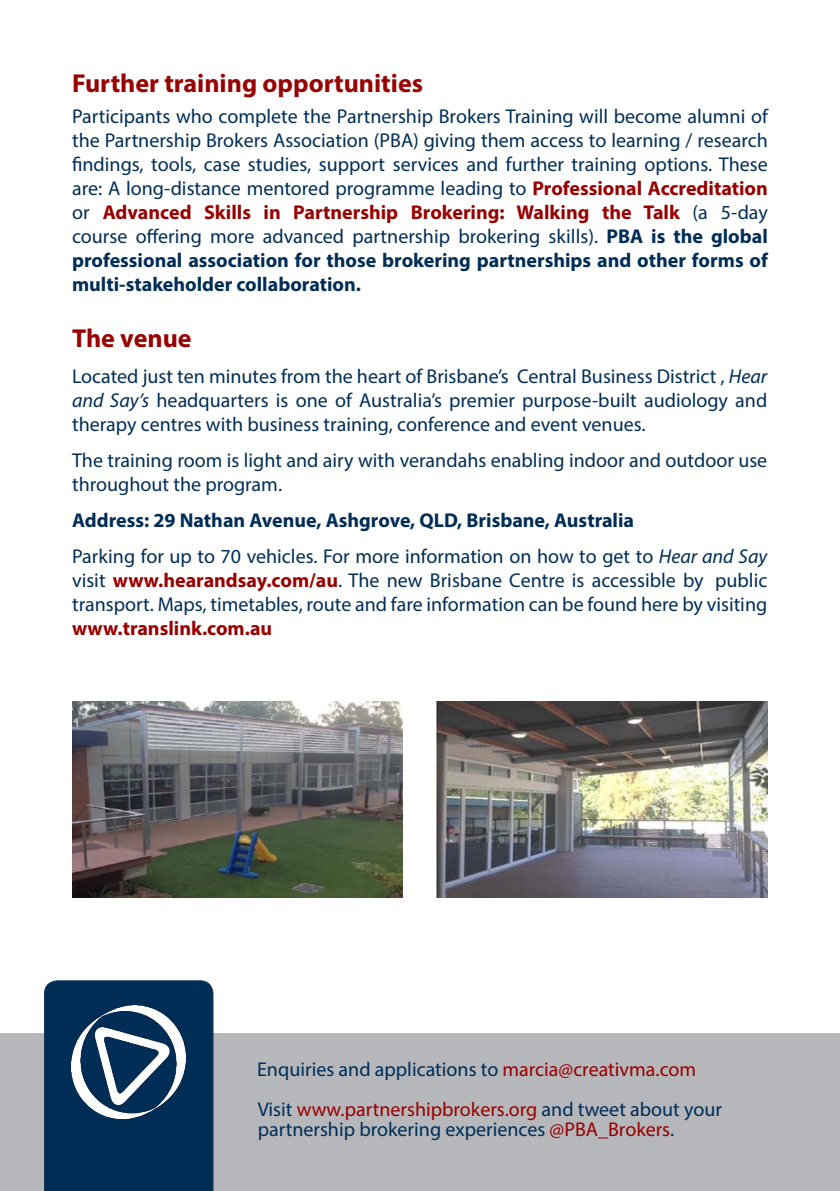
<style>
.page{position:relative;width:840px;height:1191px;background:#fff}
.page>*{position:absolute;margin:0;border:0;box-sizing:border-box;transform-origin:0 0}
.t1{font:700 26px "Myriad Pro";color:#900}
.t2{font:20px/24px "Myriad Pro";color:#002d56;text-align:justify}
.t3{font:700 20px "Myriad Pro";color:#002d56}
.s1{font-weight:700;color:#900}
.s2{font-weight:700}
.s3{font-style:italic}
.s4{color:#900}
</style>
<div class="page">
<img style="left:72px;top:702px;width:331px;height:195px">
<div style="left:0;top:1033px;width:839px;height:158px;background:#b6b7bb"></div>
<div style="left:44px;top:980px;width:169px;height:211px;background:#002d56"></div>
<img style="left:71px;top:1005px;width:114px;height:114px">
<img style="left:436px;top:702px;width:330px;height:195px">
<p class="t1" style="left:72px;top:66px;width:352px">Further training opportunities</p>
<p class="t2" style="left:72px;top:104px;width:697px">Participants who complete the Partnership Brokers Training will become alumni of the Partnership Brokers Association (PBA) giving them access to learning / research findings, tools, case studies, support services and further training options. These are: A long-distance mentored programme leading to <span class="s1">Professional Accreditation </span>or <span class="s1">Advanced Skills in Partnership Brokering: Walking the Talk</span> (a 5-day course offering more advanced partnership brokering skills). <span class="s2">PBA is the global professional association for those brokering partnerships and other forms of multi-stakeholder collaboration.</span></p>
<p class="t1" style="left:72px;top:321px;width:121px">The venue</p>
<p class="t2" style="left:72px;top:363px;width:696px">Located just ten minutes from the heart of Brisbane’s Central Business District , <span class="s3">Hear and Say’s</span> headquarters is one of Australia’s premier purpose-built audiology and therapy centres with business training, conference and event venues.</p>
<p class="t2" style="left:72px;top:447px;width:696px">The training room is light and airy with verandahs enabling indoor and outdoor use throughout the program.</p>
<p class="t3" style="left:72px;top:507px;width:563px">Address: 29 Nathan Avenue, Ashgrove, QLD, Brisbane, Australia</p>
<p class="t2" style="left:72px;top:543px;width:696px">Parking for up to 70 vehicles. For more information on how to get to <span class="s3">Hear and Say </span>visit <span class="s1">www.hearandsay.com/au</span>. The new Brisbane Centre is accessible by public transport. Maps, timetables, route and fare information can be found here by visiting <span class="s1">www.translink.com.au</span></p>
<p class="t2" style="left:257px;top:1056px;width:440px">Enquiries and applications to <span class="s4">marcia@creativma.com</span></p>
<p class="t2" style="left:257px;top:1098px;width:465px;line-height:20px">Visit <span class="s4">www.partnershipbrokers.org</span> and tweet about your partnership brokering experiences <span class="s4">@PBA_Brokers</span>.</p>
</div>
